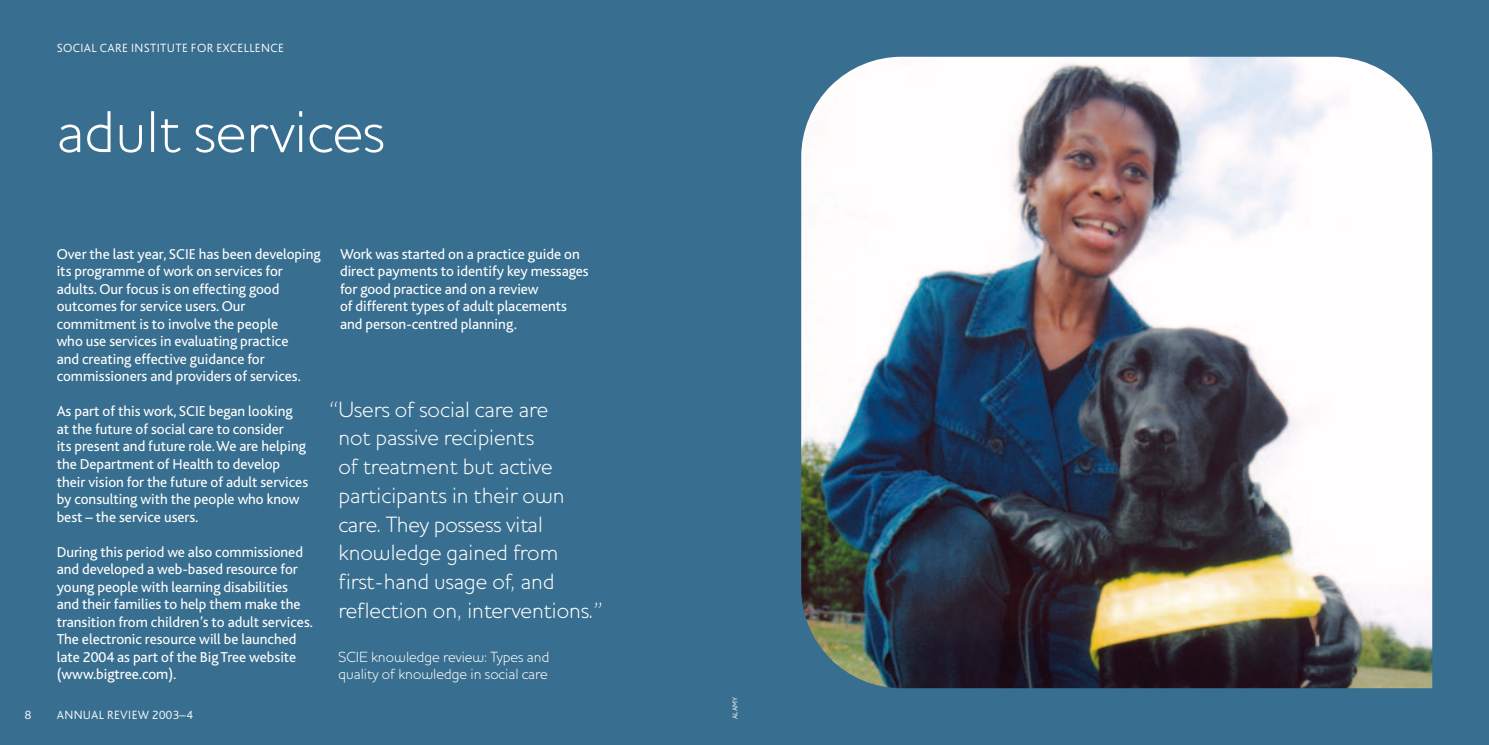
<style>
.page{position:relative;width:1489px;height:745px;background:#fff}
.page>*{position:absolute;margin:0;border:0;box-sizing:border-box;transform-origin:0 0}
.t1{font:300 60px "Houschka";color:#fff}
.t2{font:300 22.5px/28.8px "Houschka";color:#fff}
.t3{font:15px/17.5px "Bliss";color:#fff}
.t4{font:300 15px/17.5px "Houschka";color:#fff}
.t5{font:300 12.5px "Bliss";letter-spacing:.03em;color:#fff}
.t6{font:300 7.5px "Bliss";letter-spacing:.03em;color:#fff}
</style>
<div class="page">
<div style="left:744px;top:0;width:744px;height:744px;background:#386e8f"></div>
<img style="left:801px;top:57px;width:630px;height:630px">
<div style="left:0;top:0;width:744px;height:744px;background:#386e8f"></div>
<p class="t5" style="left:57px;top:44px;width:229px">SOCIAL CARE INSTITUTE FOR EXCELLENCE</p>
<h1 class="t1" style="left:57px;top:111px;width:329px">adult services</h1>
<p class="t3" style="left:57px;top:247px;width:265px">Over the last year, SCIE has been developing its programme of work on services for adults. Our focus is on effecting good outcomes for service users. Our commitment is to involve the people<br>who use services in evaluating practice<br>and creating effective guidance for commissioners and providers of services.</p>
<p class="t3" style="left:57px;top:404px;width:253px">As part of this work, SCIE began looking at the future of social care to consider<br>its present and future role.We are helping the Department of Health to develop their vision for the future of adult services by consulting with the people who know best – the service users.</p>
<p class="t3" style="left:57px;top:544px;width:258px">During this period we also commissioned and developed a web-based resource for young people with learning disabilities and their families to help them make the transition from children’s to adult services.<br>The electronic resource will be launched late 2004 as part of the Big Tree website (www.bigtree.com).</p>
<p class="t3" style="left:340px;top:247px;width:250px">Work was started on a practice guide on direct payments to identify key messages for good practice and on a review<br>of different types of adult placements and person-centred planning.</p>
<h2 class="t2" style="left:338px;top:397px;width:265px;text-indent:-9px">“Users of social care are<br>not passive recipients<br>of treatment but active participants in their own care. They possess vital knowledge gained from first-hand usage of, and reflection on, interventions.”</h2>
<p class="t4" style="left:338px;top:649px;width:212px">SCIE knowledge review: Types and quality of knowledge in social care</p>
<p class="t5" style="left:25px;top:710px;width:8px">8</p>
<p class="t5" style="left:57px;top:710px;width:138px">ANNUAL REVIEW 2003–4</p>
<p class="t6" style="left:732px;top:718px;width:24px;rotate:-90deg">ALAMY</p>
</div>
